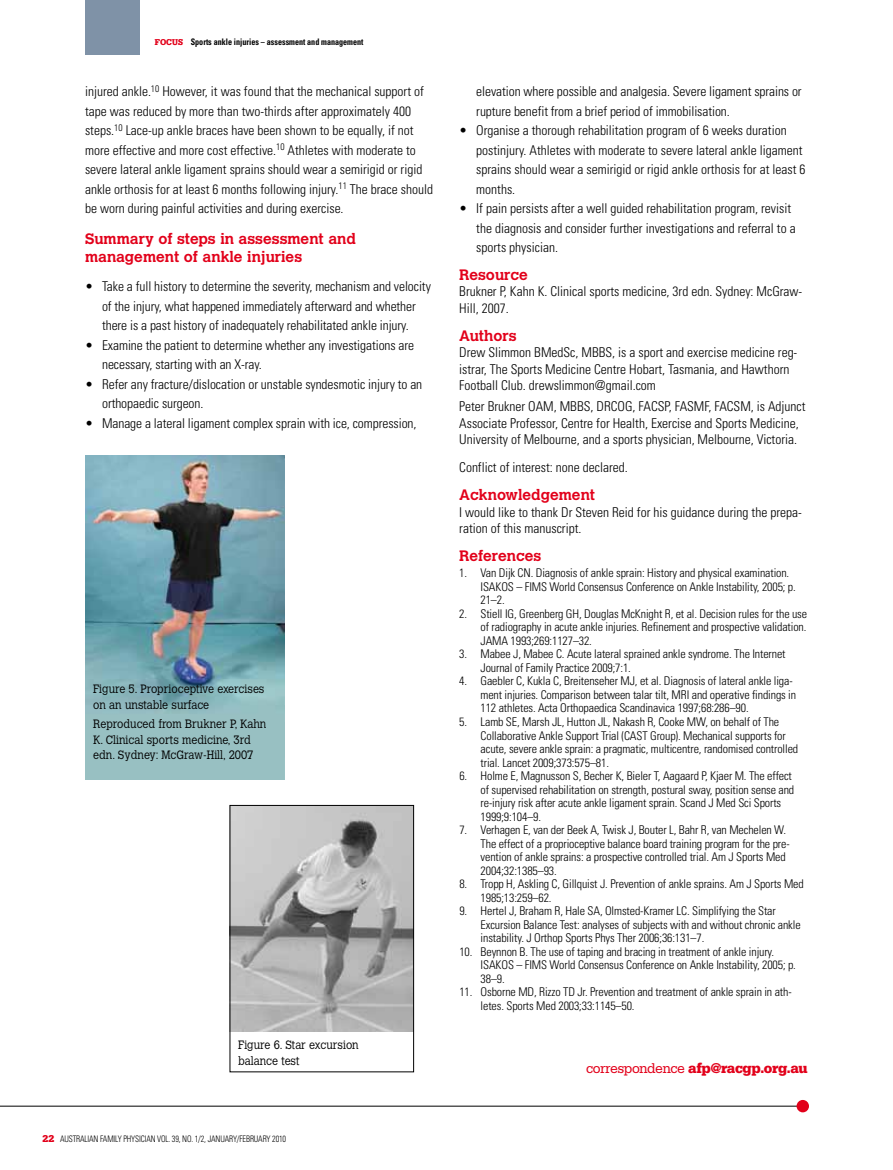
<style>
.page{position:relative;width:893px;height:1170px;background:#fff}
.page>*{position:absolute;margin:0;border:0;box-sizing:border-box;transform-origin:0 0}
.t1{font:700 15px/18px "Calvert";color:#e2001a}
.t2{font:900 15px "Serifa LT";letter-spacing:-.03em;color:#e2001a;scale:.93 1}
.t3{font:300 condensed 13.5px/19.5px "Univers LT";color:#000}
.t4{font:300 condensed 12px/13.5px "Univers LT";letter-spacing:-.01em;color:#000}
.t5{font:300 12px/15.8px "Calvert";color:#000;scale:.9 1}
.t6{font:300 condensed 9px "Univers LT";letter-spacing:-.015em;color:#000;scale:.9 1}
.t7{font:700 condensed 9px "Univers LT";color:#000;scale:.9 1}
.s1{font-family:"Serifa LT";font-weight:900;font-stretch:normal;color:#e2001a}
.s2{font-family:"Serifa LT";font-weight:900;font-stretch:normal;font-size:10.5px;color:#e2001a}
.s3{font-weight:400}
</style>
<div class="page">
<div style="left:85px;top:0;width:55px;height:55px;background:#7f92a7"></div>
<hr style="left:0;top:1105px;width:804px;height:1px;background:#000">
<div style="left:797px;top:1099px;width:12px;height:13px;background:#e2001a;border-radius:50%"></div>
<img style="left:85px;top:455px;width:199px;height:324px">
<img style="left:232px;top:807px;width:180px;height:224px">
<div style="left:230px;top:805px;width:184px;height:266px;border:1px solid #000"></div>
<p class="t7" style="left:155px;top:36px;width:233px"><span class="s1">FOCUS</span> Sports ankle injuries – assessment and management</p>
<p class="t3" style="left:85px;top:82px;width:350px">injured ankle.<sup>10</sup> However, it was found that the mechanical support of tape was reduced by more than two-thirds after approximately 400 steps.<sup>10</sup> Lace-up ankle braces have been shown to be equally, if not more effective and more cost effective.<sup>10</sup> Athletes with moderate to severe lateral ankle ligament sprains should wear a semirigid or rigid ankle orthosis for at least 6 months following injury.<sup>11</sup> The brace should be worn during painful activities and during exercise.</p>
<p class="t1" style="left:85px;top:229px;width:272px">Summary of steps in assessment and management of ankle injuries</p>
<p class="t3" style="left:85px;top:277px;width:347px;text-align:center">• Take a full history to determine the severity, mechanism and velocity of the injury, what happened immediately afterward and whether<br>there is a past history of inadequately rehabilitated ankle injury.</p>
<p class="t3" style="left:102px;top:335px;width:314px;text-indent:-17px">• Examine the patient to determine whether any investigations are necessary, starting with an X-ray.</p>
<p class="t3" style="left:102px;top:374px;width:322px;text-indent:-17px">• Refer any fracture/dislocation or unstable syndesmotic injury to an orthopaedic surgeon.</p>
<p class="t3" style="left:85px;top:413px;width:333px">• Manage a lateral ligament complex sprain with ice, compression,</p>
<p class="t5" style="left:93px;top:681px;width:192px">Figure 5. Proprioceptive exercises on an unstable surface</p>
<p class="t5" style="left:93px;top:716px;width:194px">Reproduced from Brukner P, Kahn<br>K. Clinical sports medicine, 3rd edn. Sydney: McGraw-Hill, 2007</p>
<p class="t5" style="left:238px;top:1037px;width:136px">Figure 6. Star excursion balance test</p>
<p class="t6" style="left:43px;top:1133px;width:272px"><span class="s2">22</span> Australian Family Physician Vol. 39, No. 1/2, January/February 2010</p>
<p class="t3" style="left:476px;top:81px;width:327px">elevation where possible and analgesia. Severe ligament sprains or rupture benefit from a brief period of immobilisation.</p>
<p class="t3" style="left:476px;top:120px;width:331px;text-indent:-17px">• Organise a thorough rehabilitation program of 6 weeks duration postinjury. Athletes with moderate to severe lateral ankle ligament sprains should wear a semirigid or rigid ankle orthosis for at least 6 months.</p>
<p class="t3" style="left:476px;top:198px;width:321px;text-indent:-17px">• If pain persists after a well guided rehabilitation program, revisit the diagnosis and consider further investigations and referral to a sports physician.</p>
<p class="t1" style="left:459px;top:265px;width:70px">Resource</p>
<p class="t3" style="left:459px;top:283px;width:345px;line-height:16.5px">Brukner P, Kahn K. Clinical sports medicine, 3rd edn. Sydney: McGraw-<br>Hill, 2007.</p>
<p class="t1" style="left:459px;top:326px;width:59px">Authors</p>
<p class="t3" style="left:459px;top:343px;width:131px">Drew Slimmon BMedSc, MBBS</p>
<p class="t3" style="left:459px;top:344px;width:340px;line-height:16.5px;text-indent:153px">, is a sport and exercise medicine reg&shy;istrar, The Sports Medicine Centre Hobart, Tasmania, and Hawthorn<br>Football Club. drewslimmon@gmail.com</p>
<p class="t3" style="left:459px;top:396px;width:109px">Peter Brukner OAM, MBBS</p>
<p class="t3" style="left:459px;top:398px;width:348px;line-height:16.5px;text-indent:131px">, DRCO G, FACS P, FASM F, FACSM , is Adjunct<br>Associate Professor, Centre for Health, Exercise and Sports Medicine,<br>University of Melbourne, and a sports physician, Melbourne, Victoria.</p>
<p class="t3" style="left:459px;top:458px;width:170px">Conflict of interest: none declared.</p>
<p class="t1" style="left:459px;top:485px;width:137px">Acknowledgement</p>
<p class="t3" style="left:459px;top:503px;width:344px;line-height:16.5px">I would like to thank Dr Steven Reid for his guidance during the prepa&shy;ration of this manuscript.</p>
<p class="t1" style="left:459px;top:546px;width:84px">References</p>
<p class="t4" style="left:480px;top:566px;width:317px;text-indent:-21px">1. Van Dijk CN . Diagnosis of ankle sprain: History and physical examination.<br>ISAKOS – FIMS World Consensus Conference on Ankle Instability, 2005; p.<br>21–2.</p>
<p class="t4" style="left:481px;top:607px;width:328px;text-align:justify;text-indent:-21px">2. Stiell IG, Greenberg GH, Douglas McKnight R, et al. Decision rules for the use of radiography in acute ankle injuries. Refinement and prospective validation.<br>JAMA 1993;269:1127–32.</p>
<p class="t4" style="left:481px;top:647px;width:306px;text-indent:-21px">3. Mabee J, Mabee C. Acute lateral sprained ankle syndrome. The I nternet<br>Journal of Family Practice 2009;7:1.</p>
<p class="t4" style="left:481px;top:674px;width:317px;text-indent:-21px">4. Gaebler C, Kukla C, Breitenseher MJ, et al. Diagnosis of lateral ankle liga&shy;ment injuries. Comparison between talar tilt, MRI and operative findings in<br>112 athletes. Acta Orthopaedica Scandinavica 1997;68:286–90.</p>
<p class="t4" style="left:481px;top:715px;width:319px;text-indent:-21px">5. Lamb SE, Marsh JL, Hutton JL, Nakash R, Cooke MW, on behalf of The Collaborative Ankle Support Trial (CAST Group). Mechanical supports for acute, severe ankle sprain: a pragmatic, multicentre, randomised controlled trial. Lancet 2009;373:575–81.</p>
<p class="t4" style="left:481px;top:769px;width:315px;text-indent:-21px">6. Holme E, Magnusson S, Becher K, Bieler T, Aagaard P, Kjaer M. The effect of supervised rehabilitation on strength, postural sway, position sense and re-injury risk after acute ankle ligament sprain. Scand J Med Sci Sports 1999;9:104–9.</p>
<p class="t4" style="left:481px;top:823px;width:311px;text-indent:-21px">7. Verhagen E, van der Beek A, Twisk J, Bouter L, Bahr R, van Mechelen W.<br>The effect of a proprioceptive balance board training program for the pre&shy;vention of ankle sprains: a prospective controlled trial. Am J Sports Med 2004;32:1385–93.</p>
<p class="t4" style="left:481px;top:877px;width:325px;text-indent:-21px">8. Tropp H, Askling C, Gillquist J. Prevention of ankle sprains. Am J Sports Med<br>1985;13:259–62.</p>
<p class="t4" style="left:481px;top:904px;width:322px;text-indent:-21px">9. Hertel J, Braham R, Hale SA, Olmsted-Kramer LC. Simplifying the Star<br>Excursion Balance Test: analyses of subjects with and without chronic ankle instability. J Orthop Sports Phys Ther 2006;36:131–7.</p>
<p class="t4" style="left:481px;top:944px;width:317px;text-indent:-21px">10. Beynnon B. The use of taping and bracing in treatment of ankle injury.<br>ISAKOS – FIMS World Consensus Conference on Ankle Instability, 2005; p.<br>38–9.</p>
<p class="t4" style="left:481px;top:985px;width:313px;text-indent:-21px">11. Osborne MD, Rizzo TD Jr. Prevention and treatment of ankle sprain in ath&shy;letes. Sports Med 2003;33:1145–50.</p>
<p class="t2" style="left:586px;top:1058px;width:240px"><span class="s3">correspondence</span> afp@racgp.org.au</p>
</div>
